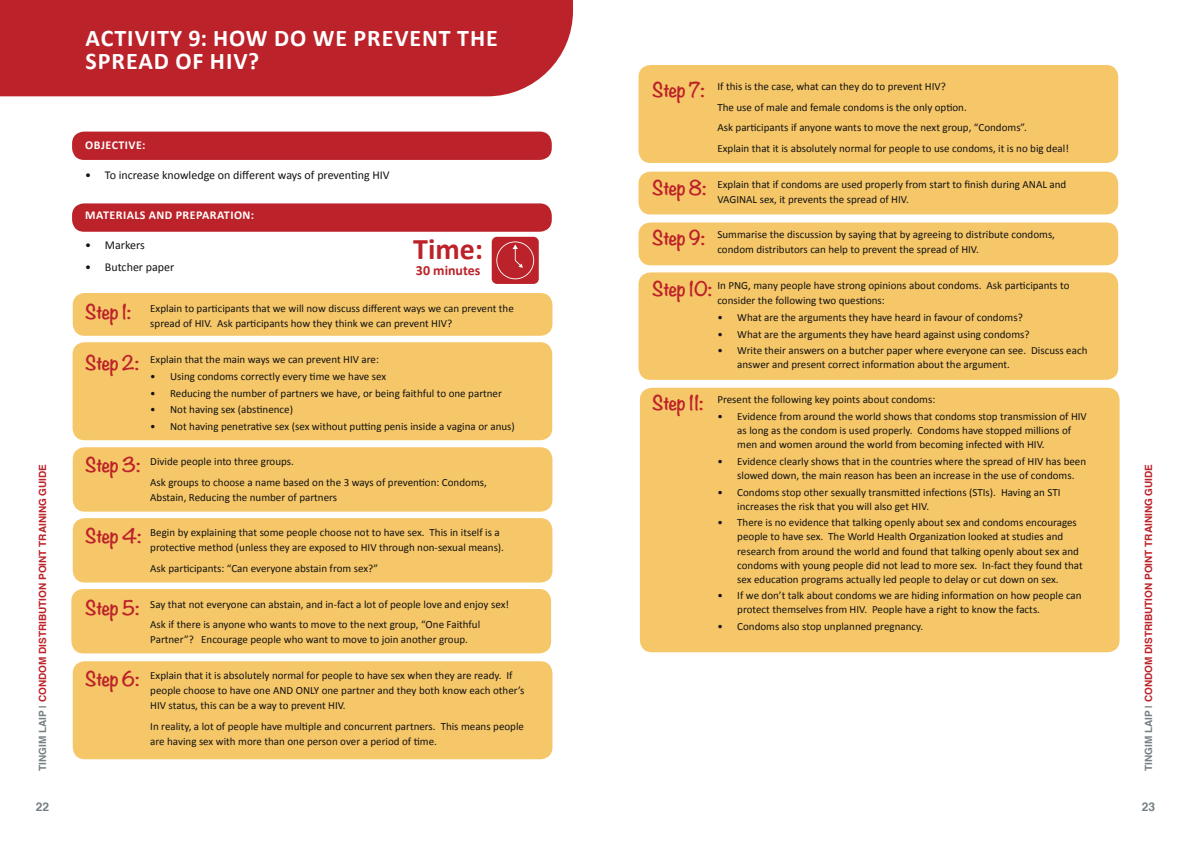
<style>
.page{position:relative;width:1191px;height:842px;background:#fff}
.page>*{position:absolute;margin:0;border:0;box-sizing:border-box;transform-origin:0 0}
.t1{font:700 30px "Calibri";color:#bc2229}
.t2{font:700 24px/23px "Calibri";letter-spacing:.04em;color:#fff}
.t3{font:700 14px "Calibri";color:#bc2229}
.t4{font:12px "Calibri";color:#121212}
.t5{font:700 12px "Calibri";letter-spacing:.04em;color:#fff}
.t6{font:700 12px "Helvetica";color:#768084}
.t7{font:11px/14px "Calibri";color:#121212}
.t8{font:700 10px "Helvetica";color:#bc2229}
.s1{color:#768084}
.s2{font-family:"Noteworthy";font-weight:700;font-size:18px;color:#bc2229}
</style>
<div class="page">
<div style="left:73px;top:293px;width:479px;height:43px;background:#f6c769;border-radius:12px"></div>
<div style="left:73px;top:342px;width:479px;height:98px;background:#f6c769;border-radius:12px"></div>
<div style="left:73px;top:447px;width:479px;height:65px;background:#f6c769;border-radius:12px"></div>
<div style="left:73px;top:518px;width:479px;height:64px;background:#f6c769;border-radius:12px"></div>
<div style="left:71px;top:589px;width:480px;height:64px;background:#f6c769;border-radius:12px"></div>
<div style="left:73px;top:661px;width:479px;height:98px;background:#f6c769;border-radius:12px"></div>
<div style="left:638px;top:65px;width:480px;height:98px;background:#f6c769;border-radius:12px"></div>
<div style="left:638px;top:172px;width:480px;height:42px;background:#f6c769;border-radius:12px"></div>
<div style="left:638px;top:222px;width:480px;height:43px;background:#f6c769;border-radius:12px"></div>
<div style="left:638px;top:272px;width:480px;height:108px;background:#f6c769;border-radius:12px"></div>
<div style="left:640px;top:388px;width:479px;height:264px;background:#f6c769;border-radius:12px"></div>
<div style="left:72px;top:203px;width:480px;height:29px;background:#bc2229;border-radius:12px"></div>
<div style="left:72px;top:132px;width:480px;height:28px;background:#bc2229;border-radius:12px"></div>
<div style="left:0;top:0;width:573px;height:96px;background:#bc2229"></div>
<div style="left:492px;top:237px;width:47px;height:47px;background:#bc2229;border-radius:5px"></div>
<svg style="left:496px;top:241px;width:38px;height:38px"></svg>
<p class="t8" style="left:35px;top:771px;width:309px;rotate:-90deg"><span class="s1">tingim laip |</span> Condom Distribution Point Training Guide</p>
<p class="t6" style="left:36px;top:797px;width:15px">22</p>
<h2 class="t2" style="left:86px;top:27px;width:414px">ACTIVITY 9: HOW DO WE PREVENT TH E<br>SPREAD OF HIV?</h2>
<p class="t5" style="left:85px;top:137px;width:62px">OBJECT IVE:</p>
<p class="t4" style="left:85px;top:168px;width:306px">• To increase knowledge on different ways of preventing HIV</p>
<p class="t5" style="left:85px;top:207px;width:170px">MATERIALS AND PREPARATION:</p>
<p class="t4" style="left:85px;top:238px;width:61px">• Markers</p>
<p class="t4" style="left:85px;top:259px;width:91px">• Butcher paper</p>
<p class="t7" style="left:85px;top:301px;width:430px;line-height:15px;text-align:center"><span class="s2">Step 1:</span> Explain to participants that we will now discuss different ways we can prevent the spread of HIV. Ask participants how they think we can prevent HIV?</p>
<p class="t7" style="left:85px;top:352px;width:295px"><span class="s2">Step 2:</span> Explain that the main ways we can prevent HIV are:</p>
<p class="t7" style="left:150px;top:369px;width:237px">• Using condoms correctly every time we have sex</p>
<p class="t7" style="left:150px;top:386px;width:353px">• Reducing the number of partners we have, or being faithful to one partner</p>
<p class="t7" style="left:150px;top:403px;width:144px">• Not having sex (abstinence)</p>
<p class="t7" style="left:150px;top:420px;width:366px">• Not having penetrative sex (sex without putting penis inside a vagina or anus)</p>
<p class="t7" style="left:150px;top:451px;width:338px;line-height:20.7px;text-indent:-65px"><span class="s2">Step 3:</span> Divide people into three groups.<br>Ask groups to choose a name based on the 3 ways of prevention: Condoms,</p>
<p class="t7" style="left:150px;top:490px;width:188px">Abstain, Reducing the number of partners</p>
<p class="t7" style="left:150px;top:525px;width:355px;line-height:15px;text-indent:-65px"><span class="s2">Step 4:</span> Begin by explaining that some people choose not to have sex. This in itself is a protective method (unless they are exposed to HIV through non-sexual means).</p>
<p class="t7" style="left:150px;top:561px;width:229px">Ask participants: “Can everyone abstain from sex?”</p>
<p class="t7" style="left:150px;top:594px;width:360px;line-height:20.7px;text-indent:-65px"><span class="s2">Step 5:</span> Say that not everyone can abstain, and in-fact a lot of people love and enjoy sex!<br>Ask if there is anyone who wants to move to the next group, “One Faithful</p>
<p class="t7" style="left:150px;top:633px;width:319px">Partner”? Encourage people who want to move to join another group.</p>
<p class="t7" style="left:150px;top:668px;width:376px;line-height:15px;text-indent:-65px"><span class="s2">Step 6:</span> Explain that it is absolutely normal for people to have sex when they are ready. If people choose to have one AND ONLY one partner and they both know each other’s<br>HIV status, this can be a way to prevent HIV.</p>
<p class="t7" style="left:150px;top:718px;width:375px;line-height:15px">In reality, a lot of people have multiple and concurrent partners. This means people are having sex with more than one person over a period of time.</p>
<h1 class="t1" style="left:413px;top:230px;width:71px">TIME:</h1>
<p class="t3" style="left:416px;top:262px;width:66px">30 MINUTES</p>
<p class="t7" style="left:717px;top:76px;width:353px;line-height:20.7px;text-indent:-65px"><span class="s2">Step 7:</span> If this is the case, what can they do to prevent HIV?<br>The use of male and female condoms is the only option.<br>Ask participants if anyone wants to move the next group, “Condoms”.<br>Explain that it is absolutely normal for people to use condoms, it is no big deal!</p>
<p class="t7" style="left:717px;top:176px;width:350px;line-height:15px;text-indent:-65px"><span class="s2">Step 8:</span> Explain that if condoms are used properly from start to finish during ANAL and<br>VAGINAL sex, it prevents the spread of HIV.</p>
<p class="t7" style="left:717px;top:227px;width:339px;line-height:15px;text-indent:-65px"><span class="s2">Step 9:</span> Summarise the discussion by saying that by agreeing to distribute condoms, condom distributors can help to prevent the spread of HIV.</p>
<p class="t7" style="left:717px;top:278px;width:353px;line-height:15px;text-indent:-65px"><span class="s2">Step 10:</span> In PNG, many people have strong opinions about condoms. Ask participants to consider the following two questions:</p>
<p class="t7" style="left:717px;top:310px;width:307px">• What are the arguments they have heard in favour of condoms?</p>
<p class="t7" style="left:717px;top:327px;width:314px">• What are the arguments they have heard against using condoms?</p>
<p class="t7" style="left:737px;top:344px;width:352px;text-indent:-20px">• Write their answers on a butcher paper where everyone can see. Discuss each answer and present correct information about the argument.</p>
<p class="t7" style="left:652px;top:392px;width:284px"><span class="s2">Step 11:</span> Present the following key points about condoms:</p>
<p class="t7" style="left:737px;top:409px;width:351px;text-indent:-20px">• Evidence from around the world shows that condoms stop transmission of HIV as long as the condom is used properly. Condoms have stopped millions of men and women around the world from becoming infected with HIV.</p>
<p class="t7" style="left:737px;top:454px;width:350px;text-indent:-20px">• Evidence clearly shows that in the countries where the spread of HIV has been slowed down, the main reason has been an increase in the use of condoms.</p>
<p class="t7" style="left:737px;top:485px;width:325px;text-indent:-20px">• Condoms stop other sexually transmitted infections (STIs). Having an STI increases the risk that you will also get HIV.</p>
<p class="t7" style="left:737px;top:516px;width:347px;text-indent:-20px">• There is no evidence that talking openly about sex and condoms encourages people to have sex. The World Health Organization looked at studies and research from around the world and found that talking openly about sex and condoms with young people did not lead to more sex. In-fact they found that sex education programs actually led people to delay or cut down on sex.</p>
<p class="t7" style="left:737px;top:589px;width:346px;text-indent:-20px">• If we don’t talk about condoms we are hiding information on how people can protect themselves from HIV. People have a right to know the facts.</p>
<p class="t7" style="left:717px;top:619px;width:207px">• Condoms also stop unplanned pregnancy.</p>
<p class="t8" style="left:1140px;top:771px;width:309px;rotate:-90deg"><span class="s1">tingim laip |</span> Condom Distribution Point Training Guide</p>
<p class="t6" style="left:1141px;top:797px;width:15px">23</p>
</div>
